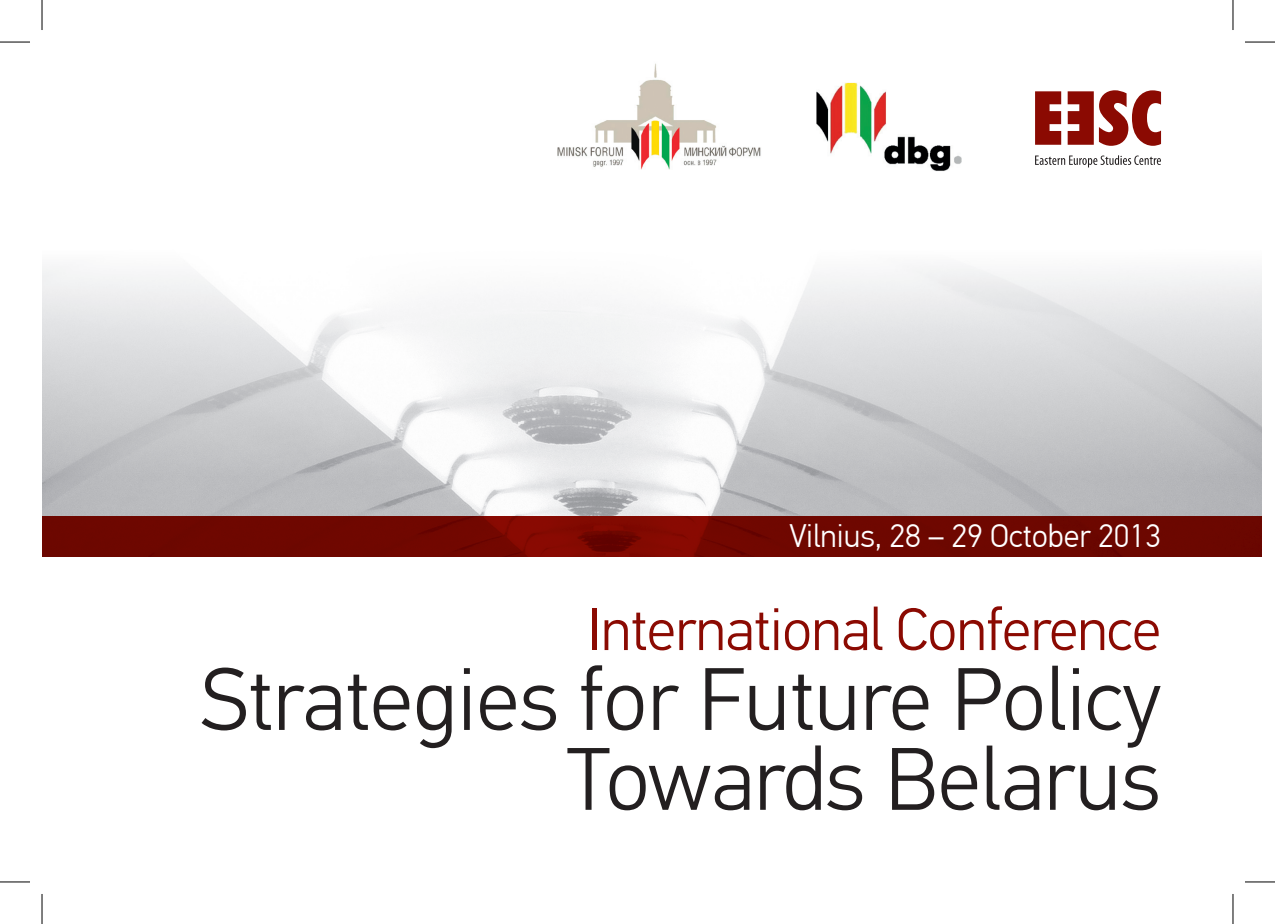
<style>
.page{position:relative;width:1275px;height:924px;background:#fff}
.page>*{position:absolute;margin:0;border:0;box-sizing:border-box;transform-origin:0 0}
.t1{font:300 88.6px/79.8px "Din Tekst Pro";color:#231f20;text-align:right}
.t2{font:300 60px "Din Tekst Pro";letter-spacing:-.01em;color:#8b0a02}
.t3{font:300 32.4px "Din Tekst Pro";color:#fff}
</style>
<div class="page">
<img style="left:42px;top:267px;width:1219px;height:289px">
<img style="left:816px;top:82px;width:145px;height:89px">
<img style="left:557px;top:63px;width:204px;height:107px">
<svg style="left:1035px;top:90px;width:126px;height:56px"></svg>
<svg style="left:1035px;top:155px;width:126px;height:12px"></svg>
<hr style="left:0;top:42px;width:30px;height:1px;background:#000">
<hr style="left:1245px;top:42px;width:30px;height:1px;background:#000">
<hr style="left:0;top:881px;width:30px;height:1px;background:#000">
<hr style="left:1245px;top:881px;width:30px;height:1px;background:#000">
<hr style="left:42px;top:0;width:1px;height:30px;background:#000">
<hr style="left:42px;top:893px;width:1px;height:30px;background:#000">
<hr style="left:1232px;top:0;width:1px;height:30px;background:#000">
<hr style="left:1232px;top:893px;width:1px;height:30px;background:#000">
<p class="t3" style="left:789px;top:517px;width:373px">Vilnius, 28 – 29 October 2013</p>
<p class="t2" style="left:588px;top:594px;width:574px">International Conference</p>
<p class="t1" style="left:201px;top:660px;width:962px">Strategies for Future Policy<br>Towards Belarus</p>
</div>
